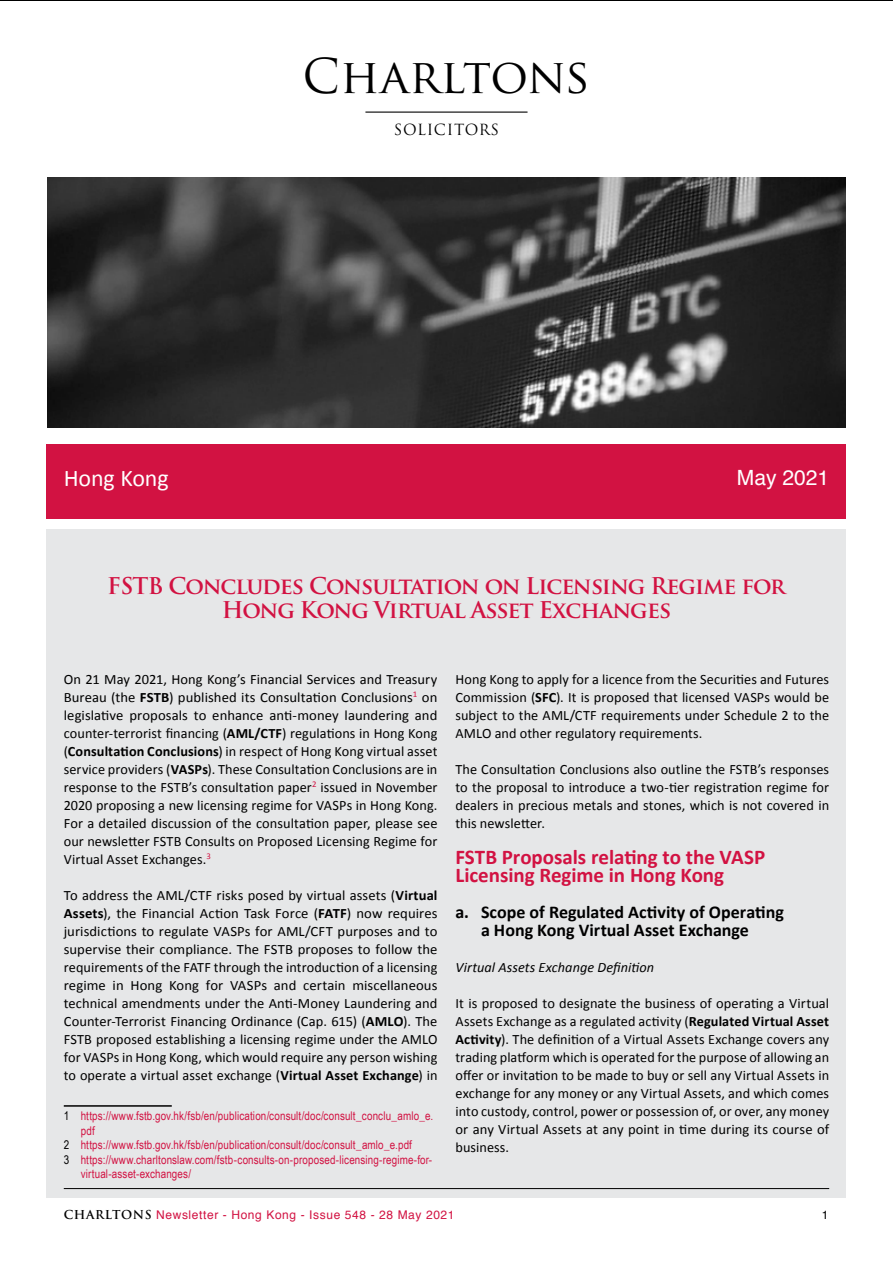
<style>
.page{position:relative;width:893px;height:1263px;background:#fff}
.page>*{position:absolute;margin:0;border:0;box-sizing:border-box;transform-origin:0 0}
.t1{font:46.8px "Trajan Pro";color:#000}
.t2{font:24px "Calibri";letter-spacing:-.005em;color:#fff}
.t3{font:700 22.5px/24px "Trajan Pro";letter-spacing:-.04em;color:#d21242;text-align:center}
.t4{font:700 21px/18px "Calibri";color:#d21242}
.t5{font:21px "Helvetica";color:#fff}
.t6{font:700 18px/18px "Calibri";color:#000;text-align:center}
.t7{font:15px "Trajan Pro";letter-spacing:.04em;color:#000}
.t8{font:14.25px/18px "Calibri";letter-spacing:.005em;color:#000;text-align:justify}
.t9{font:italic 14.25px "Calibri";letter-spacing:.005em;color:#000}
.t10{font:12px "Arial Narrow";letter-spacing:.01em;color:#d21242}
.t11{font:12px "Helvetica";letter-spacing:.05em;color:#d21242}
.t12{font:12px "Helvetica";color:#000}
.s1{font-weight:700}
.s2{color:#000}
.s3{font-family:"Trajan Pro";font-weight:700;color:#000}
</style>
<div class="page">
<div style="left:47px;top:529px;width:799px;height:669px;background:#e6e7e8"></div>
<hr style="left:64px;top:1188px;width:765px;height:1px;background:#000">
<hr style="left:365px;top:112px;width:162px;height:1px;background:#000">
<div style="left:47px;top:444px;width:799px;height:64px;background:#d21242"></div>
<div style="left:47px;top:500px;width:799px;height:19px;background:#d21242"></div>
<img style="left:47px;top:177px;width:799px;height:250px">
<hr style="left:64px;top:1105px;width:108px;height:2px;background:#000">
<h1 class="t1" style="left:303px;top:47px;width:289px">Charltons</h1>
<p class="t7" style="left:394px;top:120px;width:107px">SOLICITORS</p>
<h2 class="t2" style="left:64px;top:463px;width:106px">Hong Kong</h2>
<h3 class="t5" style="left:737px;top:461px;width:94px">May 2021</h3>
<h3 class="t3" style="left:107px;top:574px;width:680px">FSTB Concludes Consultation on Licensing Regime for<br>Hong Kong Virtual Asset Exchanges</h3>
<p class="t8" style="left:64px;top:670px;width:375px">On 21 May 2021, Hong Kong’s Financial Services and Treasury Bureau (the <span class="s1">FSTB</span>) published its Consultation Conclusions<sup>1</sup> on legislative proposals to enhance anti-money laundering and counter-terrorist financing (<span class="s1">AML/CTF</span>) regulations in Hong Kong (<span class="s1">Consultation Conclusions</span>) in respect of Hong Kong virtual asset service providers (<span class="s1">VASPs</span>). These Consultation Conclusions are in response to the FSTB’s consultation paper<sup>2</sup> issued in November 2020 proposing a new licensing regime for VASPs in Hong Kong.<br>For a detailed discussion of the consultation paper, please see our newsletter FSTB Consults on Proposed Licensing Regime for Virtual Asset Exchanges.<sup>3</sup></p>
<p class="t8" style="left:64px;top:886px;width:375px">To address the AML/CTF risks posed by virtual assets (<span class="s1">Virtual Assets</span>), the Financial Action Task Force (<span class="s1">FATF</span>) now requires jurisdictions to regulate VASPs for AML/CFT purposes and to supervise their compliance. The FSTB proposes to follow the requirements of the FATF through the introduction of a licensing regime in Hong Kong for VASPs and certain miscellaneous technical amendments under the Anti-Money Laundering and Counter-Terrorist Financing Ordinance (Cap. 615) (<span class="s1">AMLO</span>). The FSTB proposed establishing a licensing regime under the AMLO for VASPs in Hong Kong, which would require any person wishing to operate a virtual asset exchange (<span class="s1">Virtual Asset Exchange</span>) in</p>
<p class="t10" style="left:64px;top:1107px;width:371px"><span class="s2">1</span> https://www.fstb.gov.hk/fsb/en/publication/consult/doc/consult_conclu_amlo_e.</p>
<p class="t10" style="left:81px;top:1122px;width:15px">pdf</p>
<p class="t10" style="left:64px;top:1136px;width:350px"><span class="s2">2</span> https://www.fstb.gov.hk/fsb/en/publication/consult/doc/consult_amlo_e.pdf</p>
<p class="t10" style="left:64px;top:1150px;width:370px"><span class="s2">3</span> https://www.charltonslaw.com/fstb-consults-on-proposed-licensing-regime-for-</p>
<p class="t10" style="left:81px;top:1165px;width:112px">virtual-asset-exchanges/</p>
<p class="t8" style="left:455px;top:670px;width:375px">Hong Kong to apply for a licence from the Securities and Futures Commission (<span class="s1">SFC</span>). It is proposed that licensed VASPs would be subject to the AML/CTF requirements under Schedule 2 to the AMLO and other regulatory requirements.</p>
<p class="t8" style="left:455px;top:760px;width:375px">The Consultation Conclusions also outline the FSTB’s responses to the proposal to introduce a two-tier registration regime for dealers in precious metals and stones, which is not covered in this newsletter.</p>
<h3 class="t4" style="left:455px;top:848px;width:311px">FSTB Proposals relating to the VASP<br>Licensing Regime in Hong Kong</h3>
<p class="t6" style="left:455px;top:903px;width:330px">a. Scope of Regulated Activity of Operating a Hong Kong Virtual Asset Exchange</p>
<p class="t9" style="left:455px;top:958px;width:200px">Virtual Assets Exchange Definition</p>
<p class="t8" style="left:455px;top:994px;width:375px">It is proposed to designate the business of operating a Virtual Assets Exchange as a regulated activity (<span class="s1">Regulated Virtual Asset Activity</span>). The definition of a Virtual Assets Exchange covers any trading platform which is operated for the purpose of allowing an offer or invitation to be made to buy or sell any Virtual Assets in exchange for any money or any Virtual Assets, and which comes into custody, control, power or possession of, or over, any money or any Virtual Assets at any point in time during its course of business.</p>
<p class="t11" style="left:64px;top:1206px;width:392px"><span class="s3">CHARLTONS</span> Newsletter - Hong Kong - Issue 548 - 28 May 2021</p>
<p class="t12" style="left:822px;top:1206px;width:8px">1</p>
</div>
